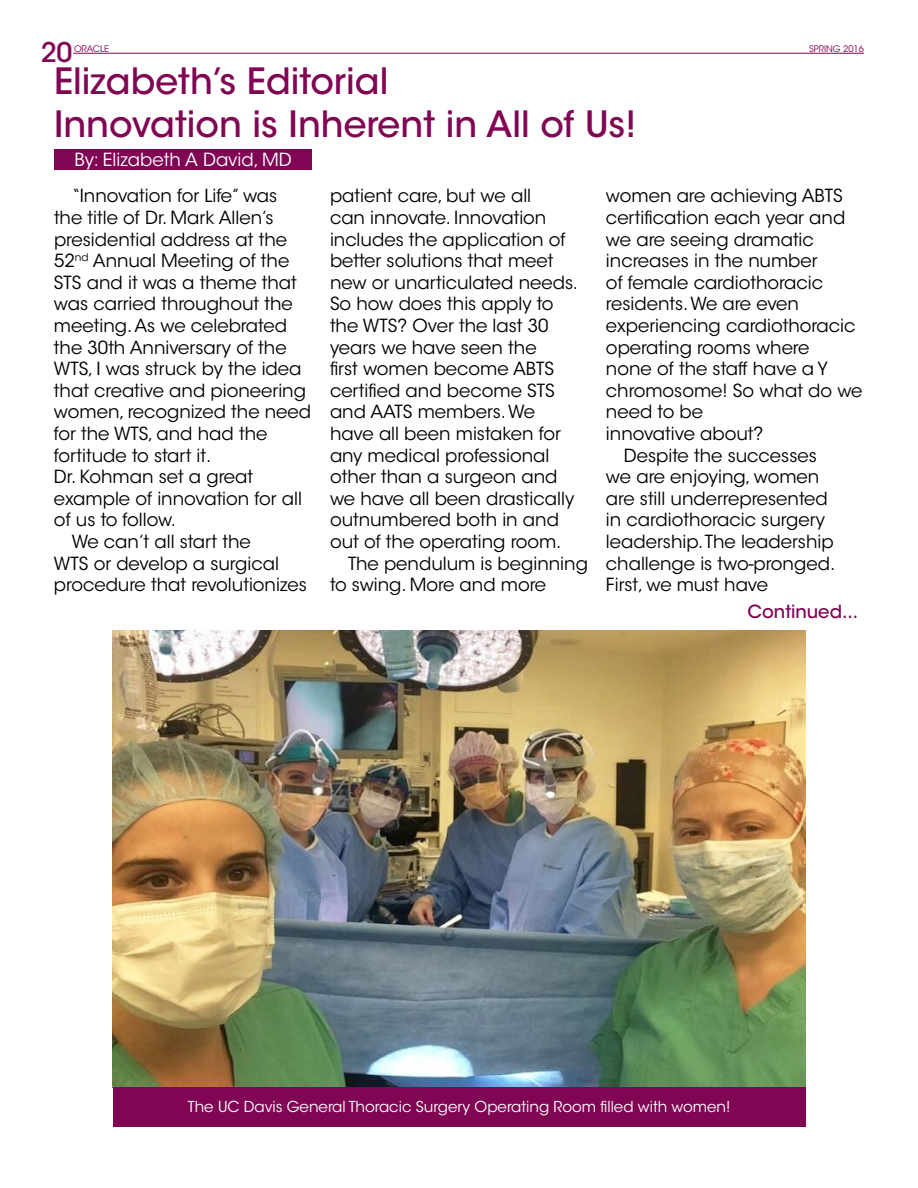
<style>
.page{position:relative;width:918px;height:1188px;background:#fff}
.page>*{position:absolute;margin:0;border:0;box-sizing:border-box;transform-origin:0 0}
.t1{font:500 36px/43.2px "ITC Avant Garde Std";color:#800654}
.t2{font:500 27px "ITC Avant Garde Std";color:#800654}
.t3{font:18px "ITC Avant Garde Std";color:#000}
.t4{font:18px "ITC Avant Garde Std";color:#fff}
.t5{font:500 18px "ITC Avant Garde Std";color:#800654}
.t6{font:15px "ITC Avant Garde Std";color:#fff}
.t7{font:9px "ITC Avant Garde Std";color:#800654}
</style>
<div class="page">
<hr style="left:73px;top:53px;width:791px;height:1px;background:#800654">
<img style="left:113px;top:630px;width:693px;height:457px">
<div style="left:54px;top:149px;width:258px;height:21px;background:#800654"></div>
<div style="left:113px;top:1087px;width:693px;height:40px;background:#800654"></div>
<h2 class="t2" style="left:41px;top:35px;width:33px">20</h2>
<p class="t7" style="left:809px;top:43px;width:56px">SPRING 2016</p>
<p class="t7" style="left:74px;top:44px;width:37px">ORACLE</p>
<h1 class="t1" style="left:54px;top:60px;width:584px">Elizabeth’s Editorial<br>Innovation is Inherent in All of Us!</h1>
<p class="t4" style="left:74px;top:149px;width:219px">By: Elizabeth A David, MD</p>
<p class="t3" style="left:72px;top:185px;width:207px">“Innovation for Life” was</p>
<p class="t3" style="left:54px;top:206px;width:221px">the title of Dr. Mark Allen’s</p>
<p class="t3" style="left:54px;top:228px;width:235px">presidential address at the</p>
<p class="t3" style="left:54px;top:250px;width:237px">52<sup>nd</sup> Annual Meeting of the</p>
<p class="t3" style="left:54px;top:271px;width:244px">STS and it was a theme that</p>
<p class="t3" style="left:54px;top:293px;width:240px">was carried throughout the</p>
<p class="t3" style="left:54px;top:314px;width:235px">meeting. As we celebrated</p>
<p class="t3" style="left:54px;top:336px;width:234px">the 30th Anniversary of the</p>
<p class="t3" style="left:54px;top:358px;width:249px">WTS, I was struck by the idea</p>
<p class="t3" style="left:54px;top:379px;width:254px">that creative and pioneering</p>
<p class="t3" style="left:54px;top:401px;width:259px">women, recognized the need</p>
<p class="t3" style="left:54px;top:422px;width:215px">for the WTS, and had the</p>
<p class="t3" style="left:54px;top:444px;width:159px">fortitude to start it.</p>
<p class="t3" style="left:54px;top:466px;width:201px">Dr. Kohman set a great</p>
<p class="t3" style="left:54px;top:487px;width:249px">example of innovation for all</p>
<p class="t3" style="left:54px;top:509px;width:123px">of us to follow.</p>
<p class="t3" style="left:72px;top:530px;width:180px">We can’t all start the</p>
<p class="t3" style="left:54px;top:552px;width:227px">WTS or develop a surgical</p>
<p class="t3" style="left:54px;top:574px;width:255px">procedure that revolutionizes</p>
<p class="t3" style="left:330px;top:185px;width:203px">patient care, but we all</p>
<p class="t3" style="left:330px;top:206px;width:218px">can innovate. Innovation</p>
<p class="t3" style="left:330px;top:228px;width:237px">includes the application of</p>
<p class="t3" style="left:330px;top:250px;width:225px">better solutions that meet</p>
<p class="t3" style="left:330px;top:271px;width:250px">new or unarticulated needs.</p>
<p class="t3" style="left:330px;top:293px;width:225px">So how does this apply to</p>
<p class="t3" style="left:330px;top:314px;width:220px">the WTS? Over the last 30</p>
<p class="t3" style="left:330px;top:336px;width:208px">years we have seen the</p>
<p class="t3" style="left:330px;top:358px;width:226px">first women become ABTS</p>
<p class="t3" style="left:330px;top:379px;width:226px">certified and become STS</p>
<p class="t3" style="left:330px;top:401px;width:207px">and AATS members. We</p>
<p class="t3" style="left:330px;top:422px;width:232px">have all been mistaken for</p>
<p class="t3" style="left:330px;top:444px;width:221px">any medical professional</p>
<p class="t3" style="left:330px;top:466px;width:229px">other than a surgeon and</p>
<p class="t3" style="left:330px;top:487px;width:246px">we have all been drastically</p>
<p class="t3" style="left:330px;top:509px;width:231px">outnumbered both in and</p>
<p class="t3" style="left:330px;top:530px;width:233px">out of the operating room.</p>
<p class="t3" style="left:348px;top:552px;width:241px">The pendulum is beginning</p>
<p class="t3" style="left:330px;top:574px;width:218px">to swing. More and more</p>
<p class="t3" style="left:606px;top:185px;width:238px">women are achieving ABTS</p>
<p class="t3" style="left:606px;top:206px;width:241px">certification each year and</p>
<p class="t3" style="left:606px;top:228px;width:209px">we are seeing dramatic</p>
<p class="t3" style="left:606px;top:250px;width:213px">increases in the number</p>
<p class="t3" style="left:606px;top:271px;width:219px">of female cardiothoracic</p>
<p class="t3" style="left:606px;top:293px;width:195px">residents. We are even</p>
<p class="t3" style="left:606px;top:314px;width:251px">experiencing cardiothoracic</p>
<p class="t3" style="left:606px;top:336px;width:205px">operating rooms where</p>
<p class="t3" style="left:606px;top:358px;width:224px">none of the staff have a Y</p>
<p class="t3" style="left:606px;top:379px;width:258px">chromosome! So what do we</p>
<p class="t3" style="left:606px;top:401px;width:99px">need to be</p>
<p class="t3" style="left:606px;top:422px;width:159px">innovative about?</p>
<p class="t3" style="left:624px;top:444px;width:194px">Despite the successes</p>
<p class="t3" style="left:606px;top:466px;width:215px">we are enjoying, women</p>
<p class="t3" style="left:606px;top:487px;width:223px">are still underrepresented</p>
<p class="t3" style="left:606px;top:509px;width:221px">in cardiothoracic surgery</p>
<p class="t3" style="left:606px;top:530px;width:229px">leadership. The leadership</p>
<p class="t3" style="left:606px;top:552px;width:231px">challenge is two-pronged.</p>
<p class="t3" style="left:606px;top:574px;width:164px">First, we must have</p>
<p class="t5" style="left:748px;top:600px;width:112px">Continued...</p>
<p class="t6" style="left:188px;top:1098px;width:544px">The UC Davis General Thoracic Surgery Operating Room filled with women!</p>
</div>
